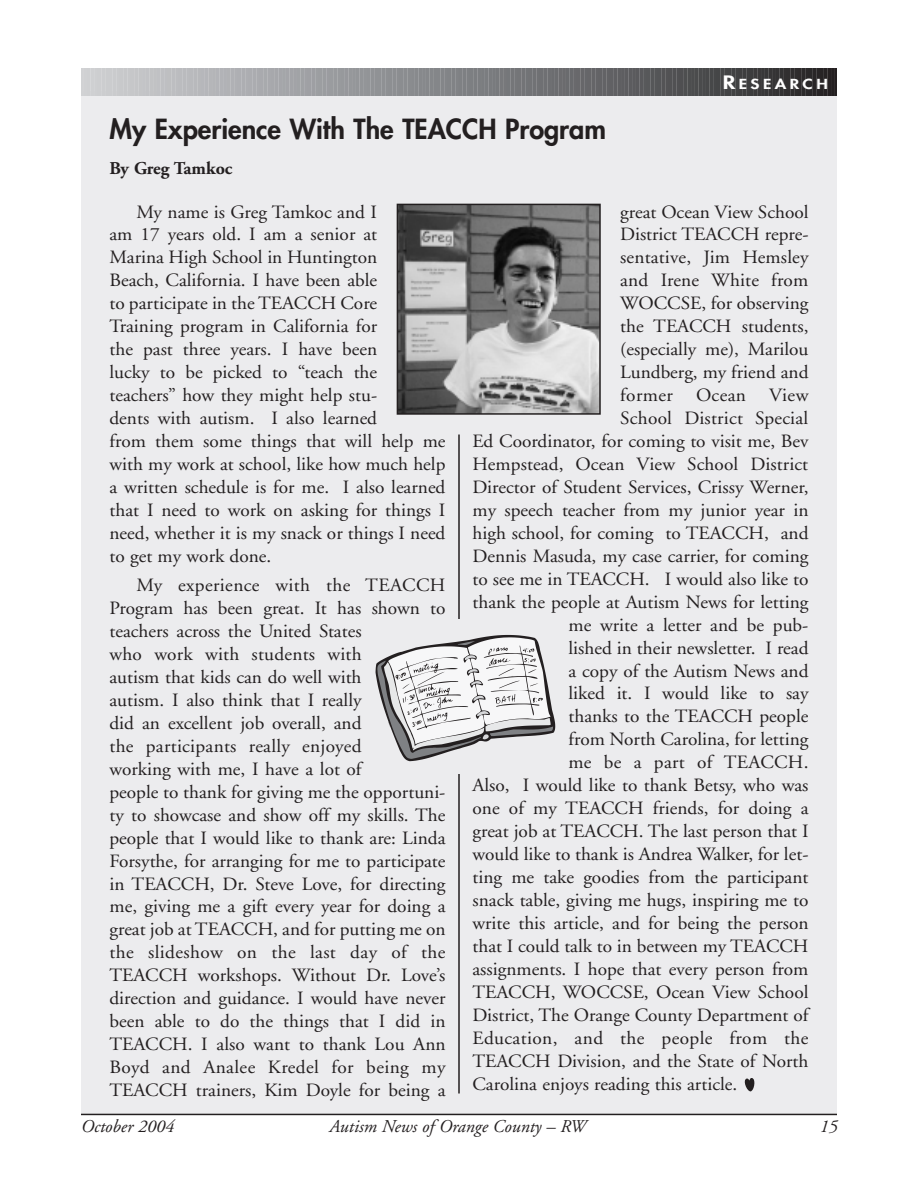
<style>
.page{position:relative;width:918px;height:1188px;background:#fff}
.page>*{position:absolute;margin:0;border:0;box-sizing:border-box;transform-origin:0 0}
.t1{font:800 27px "Futura";color:#231f20}
.t2{font:18.75px/23px "Adobe Garamond";color:#231f20}
.t3{font:18.75px "Adobe Garamond";letter-spacing:.02em;color:#231f20}
.t4{font:italic 18px "Adobe Garamond";color:#231f20}
.t5{font:700 18px "Adobe Garamond";color:#231f20}
.t6{font:800 13.5px "Futura";letter-spacing:.2em;color:#fff;scale:1.26 1}
.s1{font-size:18px}
</style>
<div class="page">
<div style="left:81px;top:91px;width:756px;height:1023px;background:#ececee"></div>
<hr style="left:81px;top:1114px;width:756px;height:1px;background:#231f20">
<hr style="left:458px;top:435px;width:2px;height:659px;background:#231f20">
<svg style="left:81px;top:69px;width:756px;height:27px;background:#818284"></svg>
<img style="left:400px;top:207px;width:198px;height:205px">
<div style="left:397px;top:204px;width:204px;height:211px;border:2px solid #231f20"></div>
<svg style="left:745px;top:1078px;width:9px;height:13px"></svg>
<div style="left:370px;top:619px;width:190px;height:155px;background:#ececee"></div>
<svg style="left:376px;top:635px;width:179px;height:126px"></svg>
<p class="t6" style="left:723px;top:77px;width:85px"><span class="s1">R</span>ESEARCH</p>
<h1 class="t1" style="left:110px;top:116px;width:498px">My Experience With The TEACCH Program</h1>
<p class="t5" style="left:110px;top:161px;width:124px">By Greg Tamkoc</p>
<p class="t2" style="left:109px;top:202px;width:338px;text-indent:27px">My name is Greg Tamkoc and I<br>am 17 years old. I am a senior at<br>Marina High School in Huntington<br>Beach, California. I have been able<br>to participate in the TEACCH Core<br>Training program in California for<br>the past three years. I have been<br>lucky to be picked to “teach the teachers” how they might help stu-<br>dents with autism. I also learned<br>from them some things that will help me with my work at school, like how much help a written schedule is for me. I also learned that I need to work on asking for things I need, whether it is my snack or things I need to get my work done.</p>
<p class="t2" style="left:109px;top:575px;width:338px;text-indent:27px">My experience with the TEACCH Program has been great. It has shown to teachers across the United States<br>who work with students with<br>autism that kids can do well with<br>autism. I also think that I really<br>did an excellent job overall, and<br>the participants really enjoyed<br>working with me, I have a lot of<br>people to thank for giving me the opportuni&shy;ty to showcase and show off my skills. The people that I would like to thank are: Linda Forsythe, for arranging for me to participate in TEACCH, Dr. Steve Love, for directing me, giving me a gift every year for doing a great job at TEACCH, and for putting me on the slideshow on the last day of the TEACCH workshops. Without Dr. Love’s direction and guidance. I would have never been able to do the things that I did in TEACCH. I also want to thank Lou Ann Boyd and Analee Kredel for being my TEACCH trainers, Kim Doyle for being a</p>
<p class="t2" style="left:620px;top:202px;width:190px">great Ocean View School</p>
<p class="t2" style="left:620px;top:225px;width:190px">District TEACCH repre-</p>
<p class="t2" style="left:620px;top:248px;width:190px">sentative, Jim Hemsley</p>
<p class="t2" style="left:620px;top:271px;width:190px">and Irene White from</p>
<p class="t2" style="left:620px;top:294px;width:190px">WOCCSE, for observing</p>
<p class="t2" style="left:620px;top:316px;width:190px">the TEACCH students,</p>
<p class="t2" style="left:620px;top:339px;width:190px">(especially me), Marilou</p>
<p class="t2" style="left:620px;top:362px;width:190px">Lundberg, my friend and</p>
<p class="t3" style="left:620px;top:388px;width:190px">former Ocean View</p>
<p class="t2" style="left:620px;top:408px;width:190px">School District Special</p>
<p class="t2" style="left:472px;top:431px;width:338px">Ed Coordinator, for coming to visit me, Bev</p>
<p class="t2" style="left:472px;top:454px;width:337px">Hempstead, Ocean View School District</p>
<p class="t2" style="left:472px;top:477px;width:338px">Director of Student Services, Crissy Werner,</p>
<p class="t2" style="left:472px;top:500px;width:338px">my speech teacher from my junior year in</p>
<p class="t2" style="left:472px;top:523px;width:338px">high school, for coming to TEACCH, and</p>
<p class="t2" style="left:472px;top:546px;width:338px">Dennis Masuda, my case carrier, for coming</p>
<p class="t2" style="left:472px;top:569px;width:338px">to see me in TEACCH. I would also like to</p>
<p class="t2" style="left:472px;top:592px;width:338px">thank the people at Autism News for letting</p>
<p class="t2" style="left:568px;top:615px;width:242px">me write a letter and be pub-</p>
<p class="t2" style="left:568px;top:638px;width:241px">lished in their newsletter. I read</p>
<p class="t2" style="left:568px;top:661px;width:242px">a copy of the Autism News and</p>
<p class="t2" style="left:568px;top:684px;width:242px">liked it. I would like to say</p>
<p class="t2" style="left:568px;top:707px;width:242px">thanks to the TEACCH people</p>
<p class="t2" style="left:568px;top:730px;width:242px">from North Carolina, for letting</p>
<p class="t2" style="left:568px;top:753px;width:241px">me be a part of TEACCH.</p>
<p class="t2" style="left:472px;top:775px;width:337px">Also, I would like to thank Betsy, who was</p>
<p class="t2" style="left:472px;top:798px;width:338px">one of my TEACCH friends, for doing a</p>
<p class="t2" style="left:472px;top:821px;width:338px">great job at TEACCH. The last person that I</p>
<p class="t2" style="left:472px;top:844px;width:338px">would like to thank is Andrea Walker, for let-</p>
<p class="t2" style="left:472px;top:867px;width:337px">ting me take goodies from the participant</p>
<p class="t2" style="left:472px;top:890px;width:337px">snack table, giving me hugs, inspiring me to</p>
<p class="t2" style="left:472px;top:913px;width:338px">write this article, and for being the person</p>
<p class="t2" style="left:472px;top:936px;width:338px">that I could talk to in between my TEACCH</p>
<p class="t2" style="left:472px;top:959px;width:337px">assignments. I hope that every person from</p>
<p class="t2" style="left:472px;top:982px;width:338px">TEACCH, WOCCSE, Ocean View School</p>
<p class="t2" style="left:472px;top:1005px;width:338px">District, The Orange County Department of</p>
<p class="t3" style="left:472px;top:1030px;width:338px">Education, and the people from the</p>
<p class="t2" style="left:472px;top:1051px;width:338px">TEACCH Division, and the State of North</p>
<p class="t2" style="left:472px;top:1074px;width:266px">Carolina enjoys reading this article.</p>
<p class="t4" style="left:81px;top:1119px;width:95px">October 2004</p>
<p class="t4" style="left:330px;top:1119px;width:258px">Autism News of Orange County – RW</p>
<p class="t4" style="left:820px;top:1119px;width:19px">15</p>
</div>
